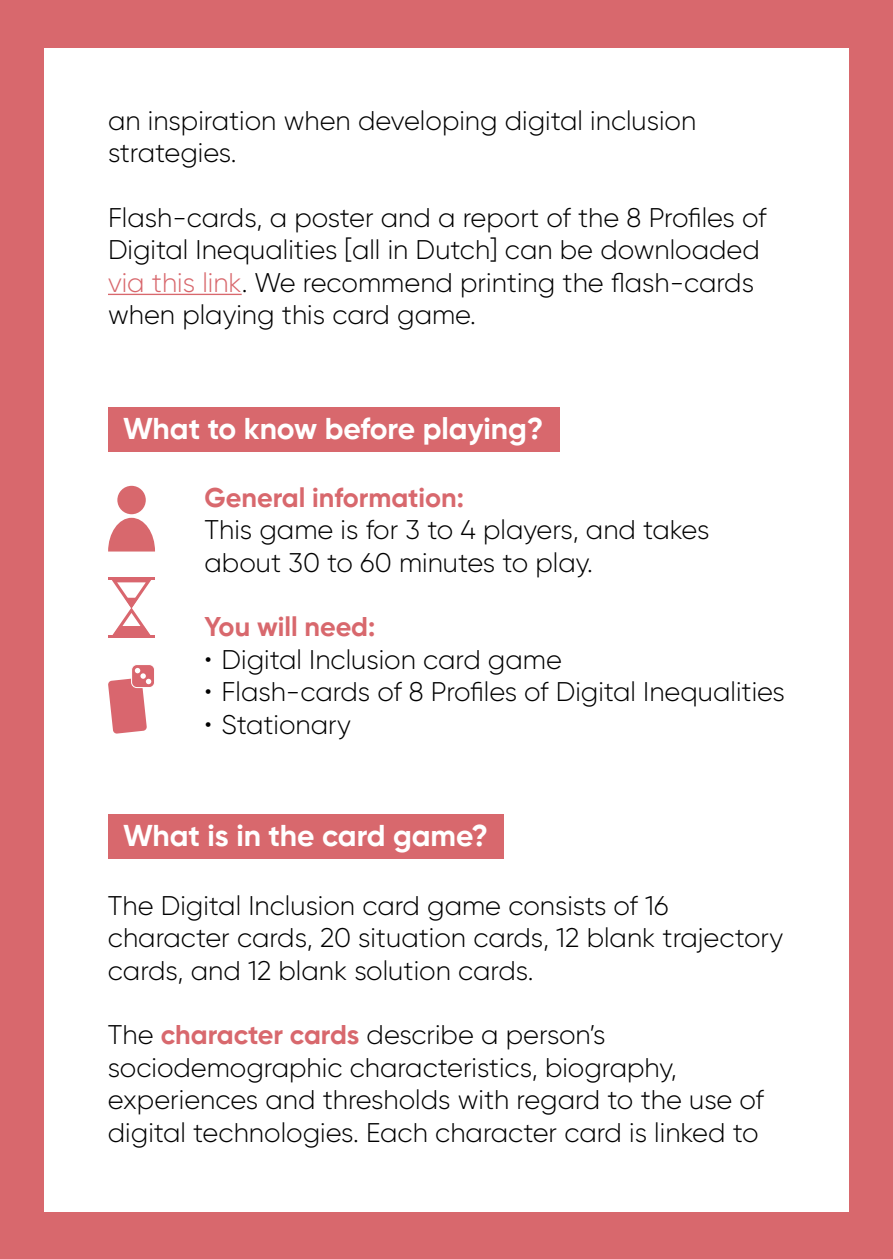
<style>
.page{position:relative;width:893px;height:1259px;background:#d8686d}
.page>*{position:absolute;margin:0;border:0;box-sizing:border-box;transform-origin:0 0}
.t1{font:700 30px "Gilroy";color:#fff}
.t2{font:300 27px/32.4px "Gilroy";color:#000}
.t3{font:700 27px "Gilroy";color:#d8686d}
.s1{color:#d8686d}
.s2{font-weight:700;color:#d8686d}
</style>
<div class="page">
<div style="left:44px;top:48px;width:805px;height:1163px;background:#fff"></div>
<div style="left:108px;top:814px;width:396px;height:44px;background:#d8686d"></div>
<hr style="left:108px;top:294px;width:134px;height:1px;background:#d8686d">
<div style="left:117px;top:486px;width:29px;height:28px;background:#d8686d;border-radius:50%"></div>
<svg style="left:108px;top:518px;width:47px;height:33px"></svg>
<hr style="left:108px;top:636px;width:47px;height:2px;background:#d9666e">
<hr style="left:108px;top:578px;width:47px;height:2px;background:#d9666e">
<svg style="left:110px;top:577px;width:45px;height:59px"></svg>
<div style="left:132px;top:664px;width:23px;height:23px;background:#d9666e;border-radius:5px"></div>
<div style="left:131px;top:664px;width:24px;height:24px;border:1px solid #fff;border-radius:5px"></div>
<svg style="left:108px;top:668px;width:43px;height:66px"></svg>
<div style="left:108px;top:407px;width:451px;height:45px;background:#d8686d"></div>
<p class="t2" style="left:108px;top:104px;width:590px">an inspiration when developing digital inclusion strategies.</p>
<p class="t2" style="left:108px;top:201px;width:660px">Flash-cards, a poster and a report of the 8 Profiles of Digital Inequalities [all in Dutch] can be downloaded <span class="s1">via this link</span>. We recommend printing the flash-cards when playing this card game.</p>
<p class="t1" style="left:123px;top:410px;width:422px">What to know before playing?</p>
<p class="t3" style="left:205px;top:480px;width:261px">General information:</p>
<p class="t2" style="left:205px;top:513px;width:506px">This game is for 3 to 4 players, and takes about 30 to 60 minutes to play.</p>
<p class="t3" style="left:205px;top:610px;width:172px">You will need:</p>
<p class="t2" style="left:205px;top:643px;width:359px">• Digital Inclusion card game</p>
<p class="t2" style="left:205px;top:675px;width:582px">• Flash-cards of 8 Profiles of Digital Inequalities</p>
<p class="t2" style="left:205px;top:707px;width:148px">• Stationary</p>
<p class="t1" style="left:123px;top:816px;width:367px">What is in the card game?</p>
<p class="t2" style="left:108px;top:889px;width:677px">The Digital Inclusion card game consists of 16 character cards, 20 situation cards, 12 blank trajectory cards, and 12 blank solution cards.</p>
<p class="t2" style="left:108px;top:1018px;width:657px">The <span class="s2">character cards</span> describe a person’s sociodemographic characteristics, biography, experiences and thresholds with regard to the use of digital technologies. Each character card is linked to</p>
</div>
